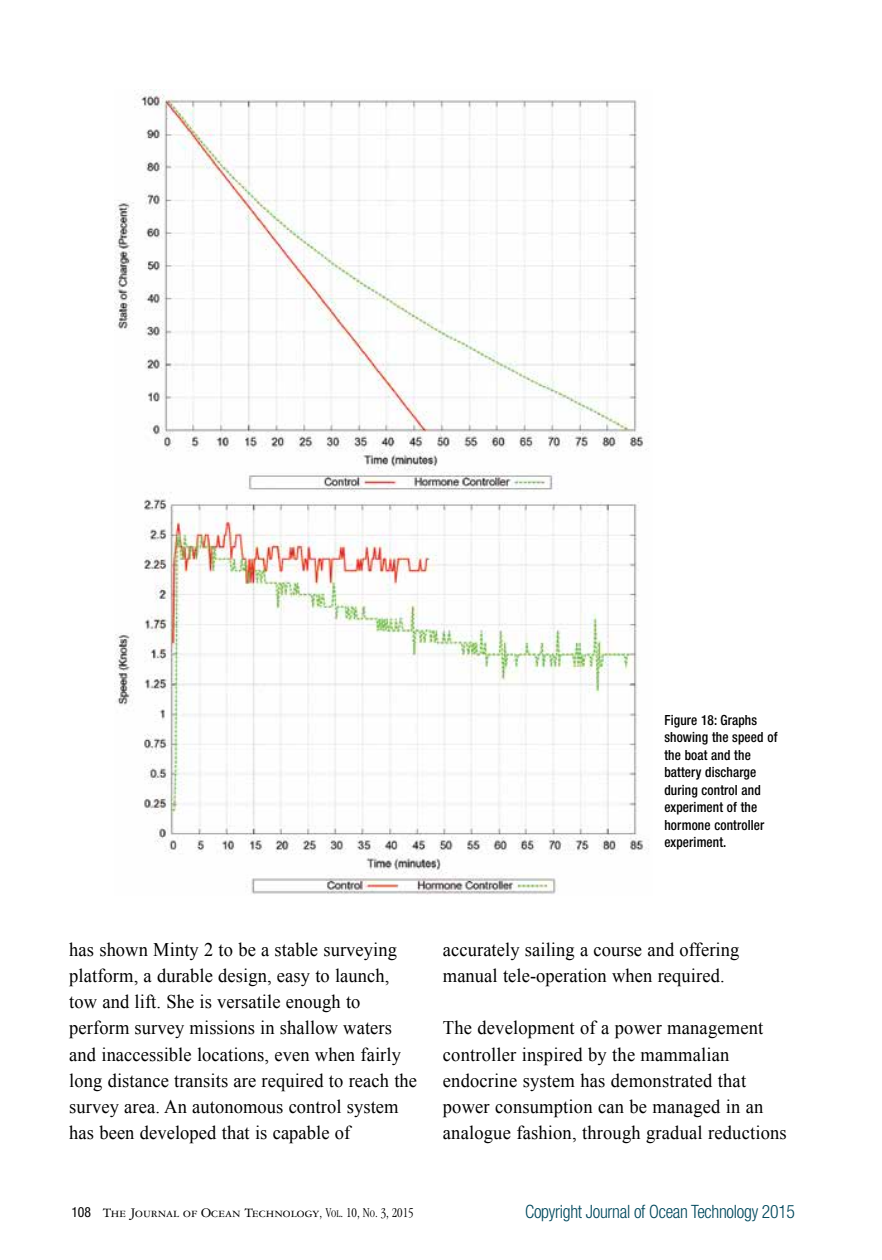
<style>
.page{position:relative;width:882px;height:1260px;background:#fff}
.page>*{position:absolute;margin:0;border:0;box-sizing:border-box;transform-origin:0 0}
.t1{font:19.25px/26.2px "Times New Roman";letter-spacing:.005em;color:#000;scale:.96 1}
.t2{font:300 condensed 18.38px "Helvetica Neue";letter-spacing:-.015em;color:#00495e;scale:.96 1}
.t3{font:500 condensed 14px/17.5px "Helvetica Neue";letter-spacing:.01em;color:#000;scale:.95 1}
.t4{font:14px "Garamond Three SC";color:#000}
.s1{font-family:"Helvetica Neue";font-stretch:condensed}
.s2{font-family:"Garamond";font-weight:300;font-stretch:condensed}
.s3{font-family:"Garamond";font-weight:300;font-stretch:condensed;font-size:10.5px}
</style>
<div class="page">
<img style="left:115px;top:89px;width:534px;height:806px">
<p class="t3" style="left:664px;top:711px;width:120px">Figure 18: Graphs showing the speed of the boat and the battery discharge during control and experiment of the hormone controller experiment.</p>
<p class="t1" style="left:69px;top:936px;width:364px">has shown Minty 2 to be a stable surveying platform, a durable design, easy to launch, tow and lift. She is versatile enough to perform survey missions in shallow waters and inaccessible locations, even when fairly long distance transits are required to reach the survey area. An autonomous control system has been developed that is capable of</p>
<p class="t1" style="left:443px;top:936px;width:310px">accurately sailing a course and offering manual tele-operation when required.</p>
<p class="t1" style="left:443px;top:1014px;width:360px">The development of a power management controller inspired by the mammalian endocrine system has demonstrated that power consumption can be managed in an analogue fashion, through gradual reductions</p>
<p class="t4" style="left:71px;top:1205px;width:344px"><span class="s1">108</span> The Journal of Ocean Technology<span class="s2">,</span> <span class="s2">V</span><span class="s3">ol</span><span class="s2">. 10, N</span><span class="s3">o</span><span class="s2">. 3, 2015</span></p>
<p class="t2" style="left:525px;top:1201px;width:283px">Copyright Journal of Ocean Technology 2015</p>
</div>
